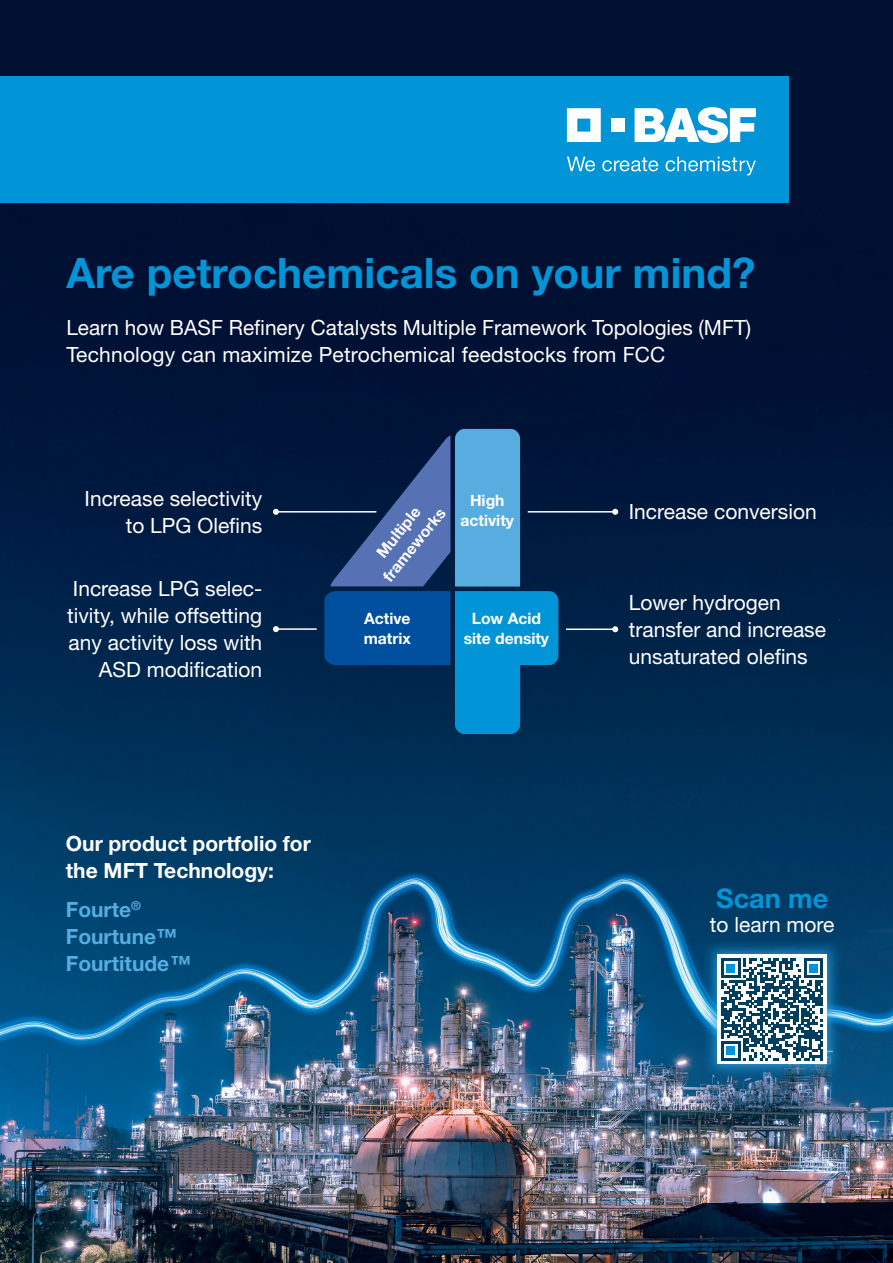
<style>
.page{position:relative;width:893px;height:1263px;background:#fff}
.page>*{position:absolute;margin:0;border:0;box-sizing:border-box;transform-origin:0 0}
.t1{font:700 42px "Helvetica Neue LT Std";color:#0195d7}
.t2{font:700 27px "Helvetica Neue LT Std";color:#0195d7}
.t3{font:21px/27px "Helvetica Neue LT Std";color:#fff}
.t4{font:700 21px/27px "Helvetica Neue LT Std";color:#fff}
.t5{font:700 21px/27px "Helvetica Neue LT Std";color:#57ade0}
.t6{font:700 15.6px/20.1px "Helvetica Neue LT Std";color:#fff;text-align:center}
</style>
<div class="page">
<img style="left:0;top:0;width:893px;height:1263px">
<div style="left:0;top:77px;width:788px;height:126px;background:#0195d7"></div>
<svg style="left:567px;top:108px;width:34px;height:34px"></svg>
<div style="left:611px;top:119px;width:13px;height:13px;background:#fff"></div>
<svg style="left:635px;top:107px;width:121px;height:36px"></svg>
<svg style="left:567px;top:157px;width:28px;height:14px"></svg>
<svg style="left:602px;top:157px;width:56px;height:14px"></svg>
<svg style="left:666px;top:157px;width:90px;height:18px"></svg>
<div style="left:703px;top:940px;width:138px;height:138px;background:#0195d7;opacity:.7"></div>
<div style="left:718px;top:955px;width:109px;height:109px;background:#fff"></div>
<svg style="left:721px;top:958px;width:102px;height:102px"></svg>
<div style="left:727px;top:964px;width:8px;height:8px;background:#0195d7"></div>
<div style="left:809px;top:964px;width:9px;height:8px;background:#0195d7"></div>
<div style="left:727px;top:1046px;width:8px;height:9px;background:#0195d7"></div>
<hr style="left:528px;top:511px;width:87px;height:1px;background:#fff">
<svg style="left:612px;top:509px;width:6px;height:6px"></svg>
<svg style="left:324px;top:429px;width:234px;height:305px;background:#17578d"></svg>
<hr style="left:566px;top:628px;width:49px;height:2px;background:#fff">
<svg style="left:612px;top:626px;width:6px;height:6px"></svg>
<hr style="left:276px;top:511px;width:100px;height:1px;background:#fff">
<svg style="left:273px;top:509px;width:6px;height:6px"></svg>
<hr style="left:276px;top:628px;width:41px;height:2px;background:#fff">
<svg style="left:273px;top:626px;width:6px;height:6px"></svg>
<p class="t1" style="left:66px;top:247px;width:691px">Are petrochemicals on your mind?</p>
<p class="t3" style="left:66px;top:314px;width:686px">Learn how BASF Refinery Catalysts Multiple Framework Topologies (MFT)<br>Technology can maximize Petrochemical feedstocks from FCC</p>
<p class="t3" style="left:85px;top:485px;width:179px;text-align:right">Increase selectivity to LPG Olefins</p>
<p class="t3" style="left:67px;top:575px;width:197px;text-align:right">Increase LPG selec&shy;tivity, while offsetting any activity loss with<br>ASD modification</p>
<p class="t6" style="left:461px;top:490px;width:55px">High activity</p>
<p class="t6" style="left:362px;top:560px;width:91px;rotate:-51deg">Multiple frameworks</p>
<p class="t6" style="left:364px;top:608px;width:49px;text-align:left">Active matrix</p>
<p class="t6" style="left:464px;top:608px;width:87px">Low Acid site density</p>
<p class="t4" style="left:66px;top:829px;width:247px">Our product portfolio for the MFT Technology:</p>
<p class="t5" style="left:66px;top:896px;width:127px">Fourte<sup>®<br></sup>Fourtune™<br>Fourtitude™</p>
<p class="t3" style="left:629px;top:498px;width:189px">Increase conversion</p>
<p class="t3" style="left:629px;top:588px;width:199px">Lower hydrogen transfer and increase unsaturated olefins</p>
<p class="t2" style="left:716px;top:881px;width:113px">Scan me</p>
<p class="t3" style="left:710px;top:910px;width:126px">to learn more</p>
</div>
